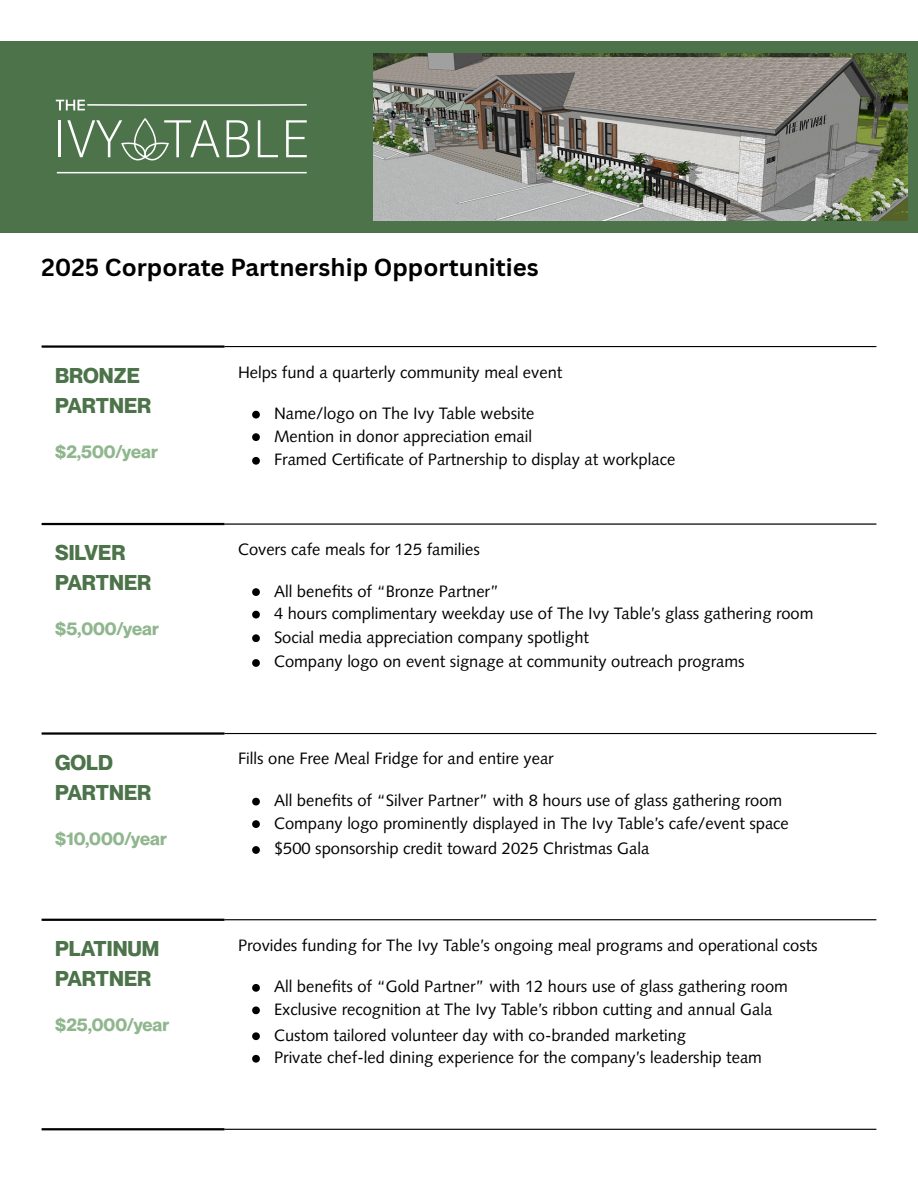
<style>
.page{position:relative;width:918px;height:1186px;background:#fff}
.page>*{position:absolute;margin:0;border:0;box-sizing:border-box;transform-origin:0 0}
.t1{font:700 24px "Canva Sans";color:#000}
.t2{font:700 21px/30.3px "Neue Montreal";color:#4c734a}
.t3{font:700 18px "Neue Montreal";color:#90b68e}
.t4{font:16.5px "Syntax LT Pro";color:#000}
</style>
<div class="page">
<div style="left:0;top:42px;width:918px;height:191px;background:#4c734a"></div>
<img style="left:374px;top:54px;width:534px;height:166px">
<hr style="left:57px;top:172px;width:250px;height:1px;background:#fff">
<hr style="left:58px;top:120px;width:3px;height:37px;background:#fff">
<svg style="left:227px;top:120px;width:23px;height:37px"></svg>
<svg style="left:258px;top:120px;width:20px;height:37px"></svg>
<svg style="left:286px;top:120px;width:21px;height:37px"></svg>
<svg style="left:56px;top:100px;width:251px;height:10px"></svg>
<svg style="left:67px;top:118px;width:153px;height:43px"></svg>
<svg style="left:252px;top:411px;width:8px;height:7px"></svg>
<svg style="left:252px;top:433px;width:8px;height:8px"></svg>
<svg style="left:252px;top:457px;width:8px;height:8px"></svg>
<svg style="left:252px;top:588px;width:8px;height:8px"></svg>
<svg style="left:252px;top:611px;width:8px;height:7px"></svg>
<svg style="left:252px;top:634px;width:8px;height:8px"></svg>
<svg style="left:252px;top:659px;width:8px;height:8px"></svg>
<svg style="left:252px;top:798px;width:8px;height:7px"></svg>
<svg style="left:252px;top:820px;width:8px;height:8px"></svg>
<svg style="left:252px;top:846px;width:8px;height:8px"></svg>
<svg style="left:252px;top:984px;width:8px;height:8px"></svg>
<svg style="left:252px;top:1006px;width:8px;height:8px"></svg>
<svg style="left:252px;top:1032px;width:8px;height:8px"></svg>
<svg style="left:252px;top:1055px;width:8px;height:7px"></svg>
<hr style="left:225px;top:346px;width:651px;height:1px;background:#000">
<hr style="left:225px;top:523px;width:651px;height:1px;background:#000">
<hr style="left:225px;top:733px;width:651px;height:1px;background:#000">
<hr style="left:225px;top:919px;width:651px;height:1px;background:#000">
<hr style="left:225px;top:1128px;width:651px;height:2px;background:#000">
<hr style="left:42px;top:345px;width:183px;height:3px;background:#000">
<hr style="left:42px;top:523px;width:183px;height:2px;background:#000">
<hr style="left:42px;top:732px;width:183px;height:3px;background:#000">
<hr style="left:42px;top:918px;width:183px;height:3px;background:#000">
<hr style="left:42px;top:1128px;width:183px;height:2px;background:#000">
<h1 class="t1" style="left:42px;top:250px;width:499px">2025 Corporate Partnership Opportunities</h1>
<h1 class="t2" style="left:55px;top:360px;width:98px">BRONZE<br>PARTNER</h1>
<p class="t3" style="left:55px;top:440px;width:104px">$2,500/year</p>
<h1 class="t2" style="left:55px;top:537px;width:98px">SILVER<br>PARTNER</h1>
<p class="t3" style="left:55px;top:618px;width:105px">$5,000/year</p>
<h1 class="t2" style="left:55px;top:746px;width:98px">GOLD<br>PARTNER</h1>
<p class="t3" style="left:55px;top:827px;width:113px">$10,000/year</p>
<h1 class="t2" style="left:55px;top:933px;width:106px">PLATINUM<br>PARTNER</h1>
<p class="t3" style="left:55px;top:1013px;width:116px">$25,000/year</p>
<p class="t4" style="left:238px;top:365px;width:326px">Helps fund a quarterly community meal event</p>
<p class="t4" style="left:274px;top:407px;width:262px">Name/logo on The Ivy Table website</p>
<p class="t4" style="left:274px;top:429px;width:260px">Mention in donor appreciation email</p>
<p class="t4" style="left:274px;top:453px;width:403px">Framed Certificate of Partnership to display at workplace</p>
<p class="t4" style="left:238px;top:542px;width:243px">Covers cafe meals for 125 families</p>
<p class="t4" style="left:274px;top:584px;width:227px">All benefits of “Bronze Partner”</p>
<p class="t4" style="left:274px;top:607px;width:541px">4 hours complimentary weekday use of The Ivy Table’s glass gathering room</p>
<p class="t4" style="left:274px;top:630px;width:317px">Social media appreciation company spotlight</p>
<p class="t4" style="left:274px;top:655px;width:472px">Company logo on event signage at community outreach programs</p>
<p class="t4" style="left:238px;top:752px;width:317px">Fills one Free Meal Fridge for and entire year</p>
<p class="t4" style="left:274px;top:794px;width:510px">All benefits of “Silver Partner” with 8 hours use of glass gathering room</p>
<p class="t4" style="left:274px;top:816px;width:516px">Company logo prominently displayed in The Ivy Table’s cafe/event space</p>
<p class="t4" style="left:274px;top:842px;width:377px">$500 sponsorship credit toward 2025 Christmas Gala</p>
<p class="t4" style="left:238px;top:938px;width:581px">Provides funding for The Ivy Table’s ongoing meal programs and operational costs</p>
<p class="t4" style="left:274px;top:980px;width:515px">All benefits of “Gold Partner” with 12 hours use of glass gathering room</p>
<p class="t4" style="left:274px;top:1002px;width:500px">Exclusive recognition at The Ivy Table’s ribbon cutting and annual Gala</p>
<p class="t4" style="left:274px;top:1028px;width:414px">Custom tailored volunteer day with co-branded marketing</p>
<p class="t4" style="left:274px;top:1051px;width:490px">Private chef-led dining experience for the company’s leadership team</p>
</div>
